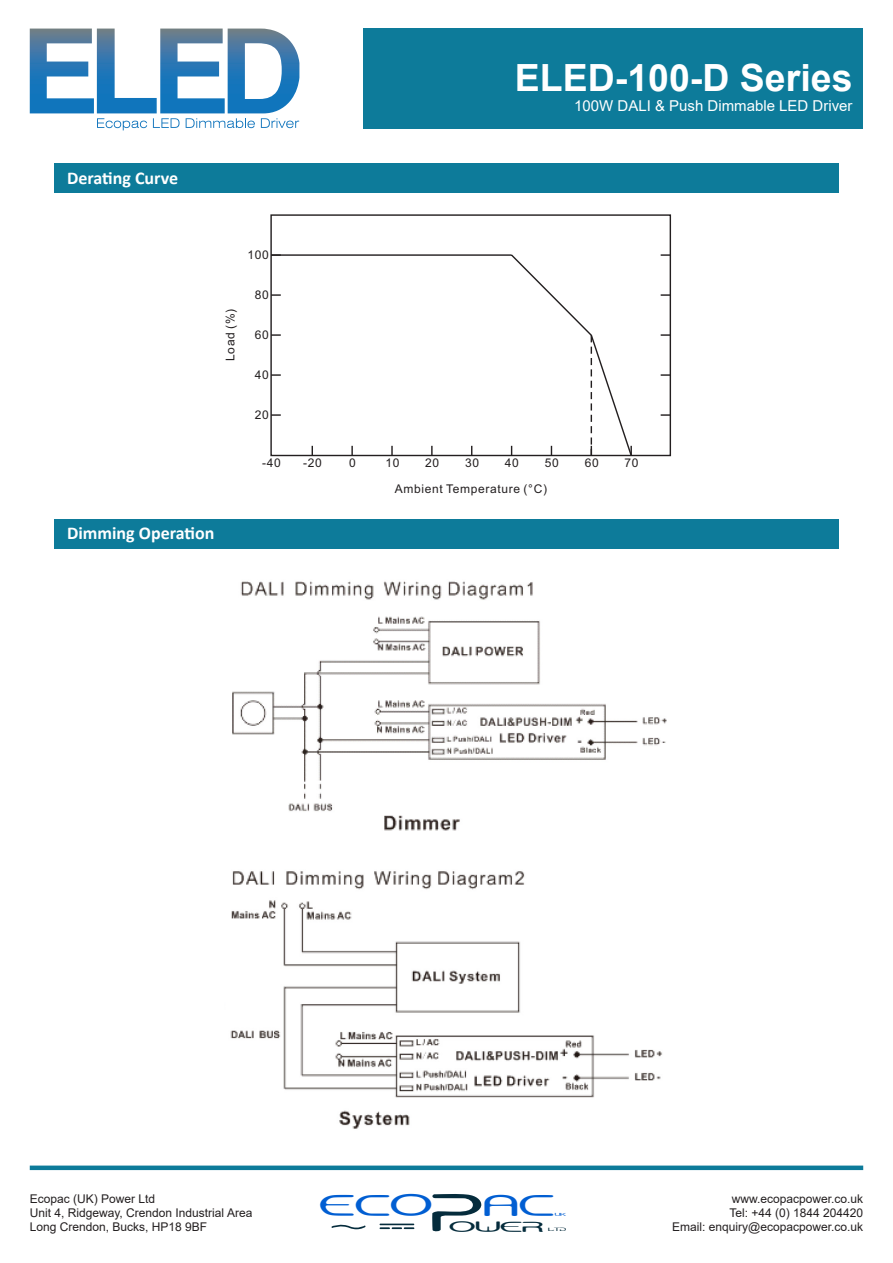
<style>
.page{position:relative;width:893px;height:1263px;background:#fff}
.page>*{position:absolute;margin:0;border:0;box-sizing:border-box;transform-origin:0 0}
.t1{font:94.05px "Slide";color:#052c3c;scale:.8 1}
.t2{font:52.65px "Slide";color:#015ed2;scale:.88 1}
.t3{font:700 37.5px "Arial";color:#fff}
.t4{font:25.65px "Slide";color:#052c3c;scale:1.13 1}
.t5{font:700 18px "Calibri";color:#fff}
.t6{font:15px "Arial";color:#fff}
.t7{font:12px/14.4px "Arial";color:#231f20}
.t8{font:12px "Arial";letter-spacing:.055em;color:#231f20}
.t9{font:8.4px "Slide";color:#052c3c}
.t10{font:7.65px "Slide";color:#015ed2}
</style>
<div class="page">
<svg style="left:331px;top:1224px;width:35px;height:5px"></svg>
<hr style="left:380px;top:1223px;width:34px;height:2px;background:#052c3c">
<svg style="left:380px;top:1227px;width:34px;height:2px"></svg>
<svg style="left:30px;top:29px;width:269px;height:101px"></svg>
<div style="left:364px;top:28px;width:499px;height:101px;background:#0d7b9a"></div>
<div style="left:30px;top:1165px;width:833px;height:5px;background:#0d7b9a"></div>
<div style="left:54px;top:164px;width:785px;height:29px;background:#0d7b9a"></div>
<svg style="left:661px;top:414px;width:9px;height:2px"></svg>
<svg style="left:661px;top:374px;width:9px;height:2px"></svg>
<svg style="left:661px;top:334px;width:9px;height:2px"></svg>
<svg style="left:661px;top:294px;width:9px;height:2px"></svg>
<svg style="left:661px;top:254px;width:9px;height:2px"></svg>
<svg style="left:270px;top:253px;width:363px;height:204px"></svg>
<svg style="left:591px;top:335px;width:1px;height:120px"></svg>
<div style="left:54px;top:519px;width:785px;height:29px;background:#0d7b9a"></div>
<img style="left:232px;top:581px;width:435px;height:250px">
<img style="left:230px;top:871px;width:433px;height:258px">
<p class="t5" style="left:67px;top:166px;width:113px">Derating Curve</p>
<h3 class="t3" style="left:515px;top:52px;width:339px">ELED-100-D Series</h3>
<p class="t6" style="left:574px;top:95px;width:280px">100W DALI &amp; Push Dimmable LED Driver</p>
<p class="t7" style="left:247px;top:248px;width:23px">100</p>
<p class="t7" style="left:223px;top:361px;width:54px;rotate:-90deg">Load (%)</p>
<p class="t7" style="left:255px;top:288px;width:16px">80</p>
<p class="t7" style="left:255px;top:328px;width:16px">60</p>
<p class="t7" style="left:255px;top:368px;width:16px">40</p>
<p class="t7" style="left:255px;top:408px;width:16px">20</p>
<p class="t5" style="left:67px;top:521px;width:149px">Dimming Operation</p>
<p class="t7" style="left:262px;top:455px;width:20px">-40</p>
<p class="t7" style="left:303px;top:455px;width:20px">-20</p>
<p class="t7" style="left:349px;top:455px;width:8px">0</p>
<p class="t7" style="left:385px;top:455px;width:16px">10</p>
<p class="t7" style="left:425px;top:455px;width:16px">20</p>
<p class="t7" style="left:465px;top:455px;width:16px">30</p>
<p class="t7" style="left:505px;top:455px;width:16px">40</p>
<p class="t7" style="left:545px;top:455px;width:16px">50</p>
<p class="t7" style="left:585px;top:455px;width:16px">60</p>
<p class="t8" style="left:395px;top:481px;width:154px">Ambient Temperature (°C)</p>
<p class="t7" style="left:624px;top:455px;width:16px">70</p>
<h1 class="t1" style="left:430px;top:1168px;width:67px">P</h1>
<h2 class="t2" style="left:320px;top:1181px;width:267px">eco AC</h2>
<p class="t7" style="left:30px;top:1191px;width:224px">Ecopac (UK) Power Ltd<br>Unit 4, Ridgeway, Crendon Industrial Area<br>Long Crendon, Bucks, HP18 9BF</p>
<p class="t7" style="left:672px;top:1191px;width:192px;text-align:right">www.ecopacpower.co.uk<br>Tel: +44 (0) 1844 204420<br>Email: enquiry@ecopacpower.co.uk</p>
<p class="t10" style="left:555px;top:1211px;width:13px">UK</p>
<h3 class="t4" style="left:449px;top:1214px;width:85px">OWER</h3>
<p class="t9" style="left:548px;top:1226px;width:19px">LTD</p>
</div>
